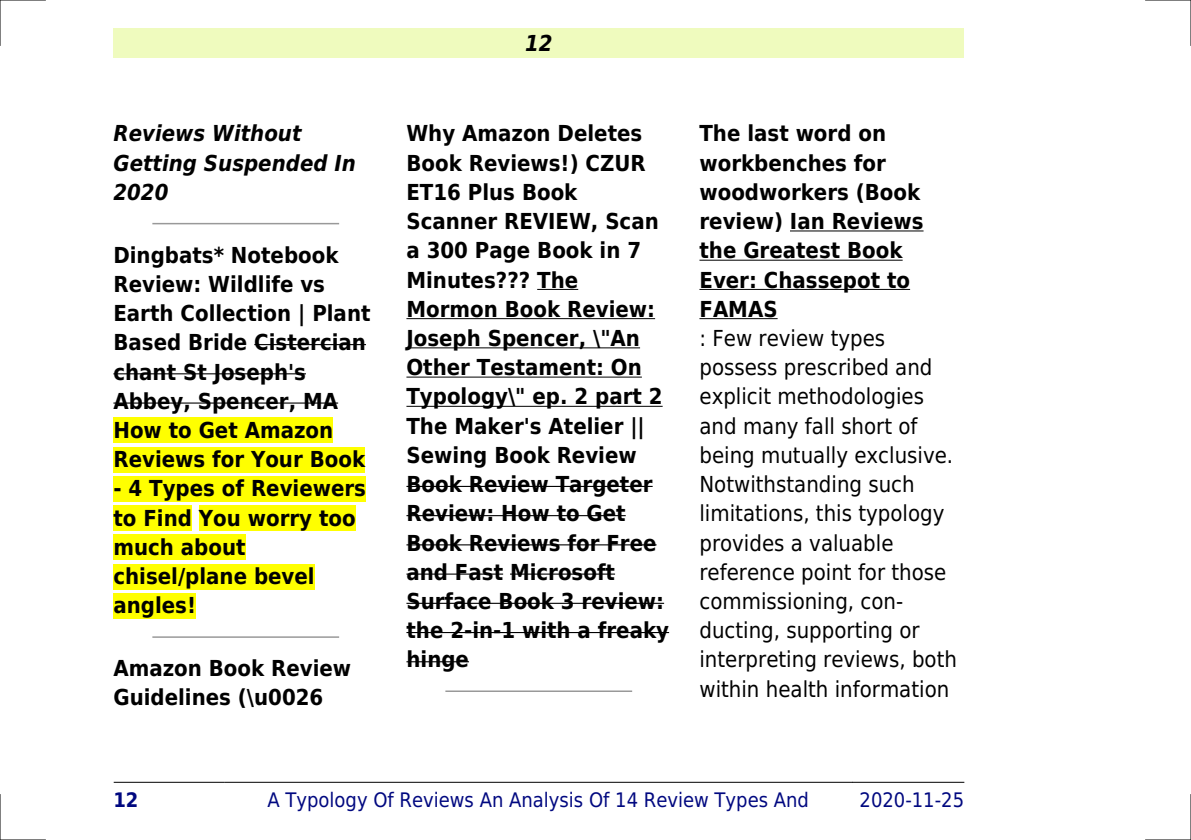
<style>
.page{position:relative;width:1191px;height:840px;background:#fff}
.page>*{position:absolute;margin:0;border:0;box-sizing:border-box;transform-origin:0 0}
.t1{font:700 22px/29.2px "DejaVu Sans Condensed";color:#000}
.t2{font:22px/29.2px "DejaVu Sans Condensed";color:#000}
.t3{font:italic 700 22px/29.2px "DejaVu Sans Condensed";color:#000}
.t4{font:20px "DejaVu Sans Condensed";color:#000880}
.t5{font:700 20px "DejaVu Sans Condensed";color:#000880}
</style>
<div class="page">
<div style="left:113px;top:28px;width:851px;height:30px;background:#effbbe"></div>
<hr style="left:114px;top:781px;width:110px;height:1px;background:#000">
<hr style="left:225px;top:781px;width:627px;height:1px;background:#000">
<hr style="left:852px;top:781px;width:112px;height:1px;background:#000">
<hr style="left:153px;top:223px;width:185px;height:1px;background:#999">
<hr style="left:254px;top:344px;width:112px;height:1px;background:#000">
<hr style="left:113px;top:373px;width:193px;height:1px;background:#000">
<hr style="left:113px;top:402px;width:225px;height:1px;background:#000">
<div style="left:113px;top:417px;width:220px;height:26px;background:#ff0"></div>
<div style="left:113px;top:446px;width:252px;height:26px;background:#ff0"></div>
<div style="left:113px;top:475px;width:253px;height:26px;background:#ff0"></div>
<div style="left:113px;top:505px;width:79px;height:25px;background:#ff0"></div>
<div style="left:199px;top:505px;width:157px;height:25px;background:#ff0"></div>
<div style="left:113px;top:534px;width:133px;height:25px;background:#ff0"></div>
<div style="left:113px;top:563px;width:202px;height:26px;background:#ff0"></div>
<div style="left:113px;top:592px;width:83px;height:26px;background:#ff0"></div>
<hr style="left:153px;top:636px;width:185px;height:1px;background:#999">
<hr style="left:537px;top:289px;width:41px;height:1px;background:#000">
<hr style="left:406px;top:318px;width:249px;height:1px;background:#000">
<hr style="left:406px;top:347px;width:234px;height:1px;background:#000">
<hr style="left:406px;top:376px;width:236px;height:1px;background:#000">
<hr style="left:406px;top:405px;width:256px;height:1px;background:#000">
<hr style="left:406px;top:485px;width:246px;height:1px;background:#000">
<hr style="left:406px;top:515px;width:220px;height:1px;background:#000">
<hr style="left:406px;top:544px;width:250px;height:1px;background:#000">
<hr style="left:406px;top:573px;width:97px;height:1px;background:#000">
<hr style="left:510px;top:573px;width:105px;height:1px;background:#000">
<hr style="left:406px;top:602px;width:258px;height:1px;background:#000">
<hr style="left:406px;top:631px;width:263px;height:1px;background:#000">
<hr style="left:406px;top:660px;width:63px;height:2px;background:#000">
<hr style="left:446px;top:690px;width:185px;height:1px;background:#999">
<hr style="left:790px;top:230px;width:133px;height:1px;background:#000">
<hr style="left:699px;top:259px;width:203px;height:1px;background:#000">
<hr style="left:699px;top:289px;width:211px;height:1px;background:#000">
<hr style="left:699px;top:318px;width:78px;height:1px;background:#000">
<hr style="left:0;top:0;width:45px;height:1px;background:#000">
<hr style="left:1145px;top:0;width:46px;height:1px;background:#000">
<hr style="left:0;top:839px;width:45px;height:1px;background:#000">
<hr style="left:1145px;top:839px;width:46px;height:1px;background:#000">
<hr style="left:0;top:0;width:1px;height:45px;background:#000">
<hr style="left:0;top:794px;width:1px;height:45px;background:#000">
<hr style="left:1190px;top:0;width:1px;height:45px;background:#000">
<hr style="left:1190px;top:794px;width:1px;height:45px;background:#000">
<p class="t3" style="left:113px;top:119px;width:244px">Reviews Without<br>Getting Suspended In<br>2020</p>
<p class="t1" style="left:113px;top:240px;width:259px">Dingbats* Notebook<br>Review: Wildlife vs<br>Earth Collection | Plant<br>Based Bride Cistercian chant St Joseph's<br>Abbey, Spencer, MA<br>How to Get Amazon<br>Reviews for Your Book</p>
<p class="t1" style="left:113px;top:474px;width:254px">- 4 Types of Reviewers to Find You worry too much about chisel/plane bevel angles!</p>
<p class="t1" style="left:113px;top:653px;width:239px">Amazon Book Review<br>Guidelines (\u0026</p>
<p class="t3" style="left:525px;top:28px;width:29px">12</p>
<p class="t1" style="left:406px;top:119px;width:264px">Why Amazon Deletes<br>Book Reviews!) CZUR<br>ET16 Plus Book<br>Scanner REVIEW, Scan a 300 Page Book in 7<br>Minutes??? The<br>Mormon Book Review:<br>Joseph Spencer, \"An<br>Other Testament: On<br>Typology\" ep. 2 part 2<br>The Maker's Atelier ||<br>Sewing Book Review<br>Book Review Targeter<br>Review: How to Get<br>Book Reviews for Free and Fast Microsoft<br>Surface Book 3 review: the 2-in-1 with a freaky hinge</p>
<p class="t1" style="left:699px;top:119px;width:226px">The last word on workbenches for woodworkers (Book review) Ian Reviews the Greatest Book<br>Ever: Chassepot to<br>FAMAS</p>
<p class="t2" style="left:699px;top:323px;width:259px">: Few review types possess prescribed and explicit methodologies and many fall short of being mutually exclusive.<br>Notwithstanding such limitations, this typology provides a valuable reference point for those commissioning, con&shy;ducting, supporting or interpreting reviews, both within health information</p>
<p class="t5" style="left:113px;top:787px;width:27px">12</p>
<p class="t4" style="left:267px;top:787px;width:543px">A Typology Of Reviews An Analysis Of 14 Review Types And</p>
<p class="t4" style="left:859px;top:787px;width:106px">2020-11-25</p>
</div>
